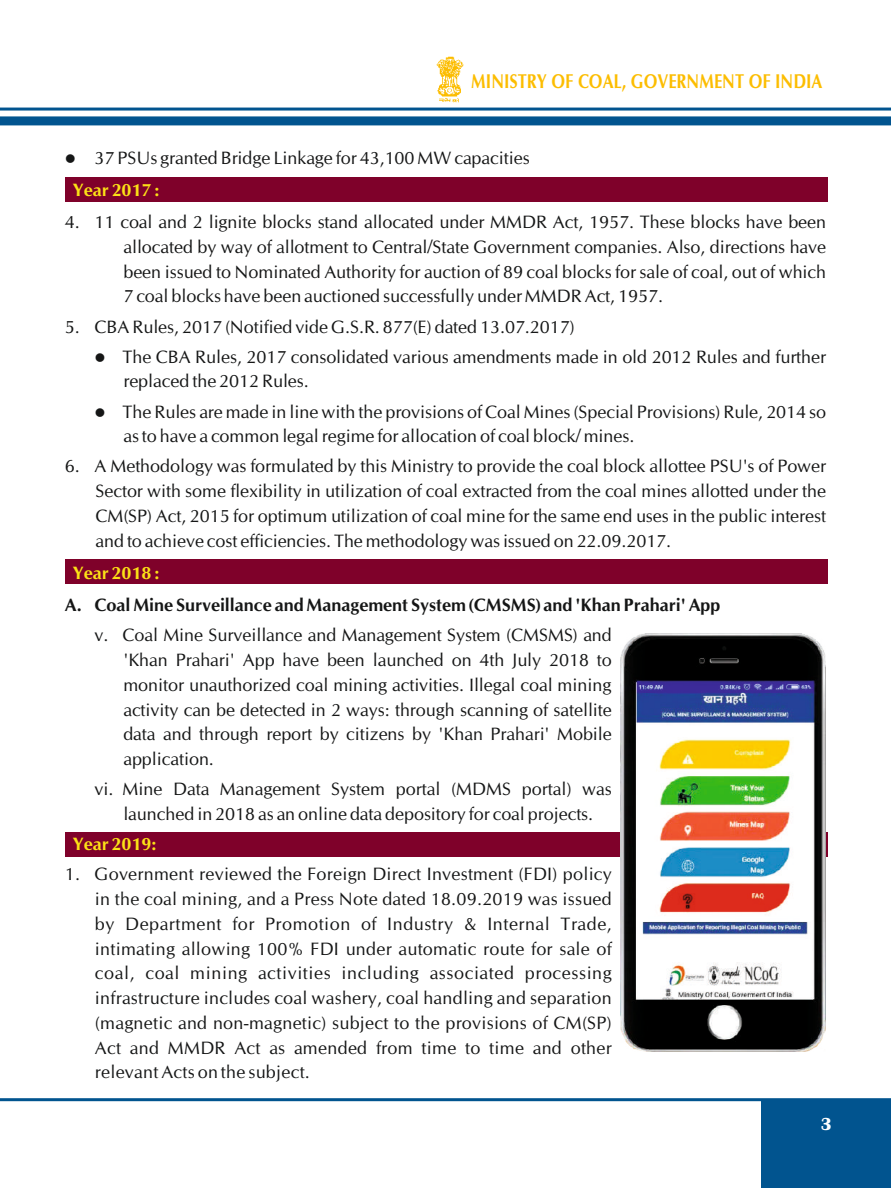
<style>
.page{position:relative;width:891px;height:1188px;background:#fff}
.page>*{position:absolute;margin:0;border:0;box-sizing:border-box;transform-origin:0 0}
.t1{font:700 19.95px "CG Omega";color:#fcbd00;scale:.82 1}
.t2{font:18px/24.8px "CG Omega";color:#151616;text-align:justify}
.t3{font:700 18px "CG Omega";color:#151616}
.t4{font:700 18px "CG Omega";color:#fbe116}
.t5{font:700 18px "Britannic";color:#fff}
.s1{font-weight:700;color:#fbe116}
</style>
<div class="page">
<div style="left:65px;top:832px;width:762px;height:24px;background:#7f012a"></div>
<div style="left:65px;top:559px;width:762px;height:25px;background:#7f012a"></div>
<div style="left:65px;top:177px;width:763px;height:25px;background:#7f012a"></div>
<div style="left:762px;top:1100px;width:129px;height:88px;background:#01548f"></div>
<div style="left:0;top:116px;width:891px;height:9px;background:#01548f"></div>
<hr style="left:0;top:108px;width:891px;height:3px;background:#01548f">
<hr style="left:0;top:1098px;width:891px;height:3px;background:#01548f">
<img style="left:437px;top:56px;width:26px;height:47px">
<img style="left:620px;top:634px;width:206px;height:417px">
<p class="t1" style="left:471px;top:73px;width:430px">MINISTRY OF COAL, GOVERNMENT OF INDIA</p>
<p class="t2" style="left:73px;top:143px;width:458px;line-height:32.2px;text-indent:-8px">● 37 PSUs granted Bridge Linkage for 43,100 MW capacities<br><span class="s1">Year 2017 :</span></p>
<p class="t2" style="left:123px;top:211px;width:704px;text-indent:-58px">4. 11 coal and 2 lignite blocks stand allocated under MMDR Act, 1957. These blocks have been allocated by way of allotment to Central/State Government companies. Also, directions have been issued to Nominated Authority for auction of 89 coal blocks for sale of coal, out of which 7 coal blocks have been auctioned successfully under MMDR Act, 1957.</p>
<p class="t2" style="left:65px;top:315px;width:511px">5. CBA Rules, 2017 (Notified vide G.S.R. 877(E) dated 13.07.2017)</p>
<p class="t2" style="left:123px;top:345px;width:704px;text-indent:-29px">● The CBA Rules, 2017 consolidated various amendments made in old 2012 Rules and further replaced the 2012 Rules.</p>
<p class="t2" style="left:123px;top:400px;width:704px;text-indent:-29px">● The Rules are made in line with the provisions of Coal Mines (Special Provisions) Rule, 2014 so as to have a common legal regime for allocation of coal block/ mines.</p>
<p class="t2" style="left:95px;top:455px;width:732px;text-indent:-31px">6. A Methodology was formulated by this Ministry to provide the coal block allottee PSU's of Power Sector with some flexibility in utilization of coal extracted from the coal mines allotted under the CM(SP) Act, 2015 for optimum utilization of coal mine for the same end uses in the public interest and to achieve cost efficiencies. The methodology was issued on 22.09.2017.</p>
<p class="t4" style="left:73px;top:566px;width:88px">Year 2018 :</p>
<p class="t3" style="left:65px;top:598px;width:657px">A. Coal Mine Surveillance and Management System (CMSMS) and 'Khan Prahari' App</p>
<p class="t2" style="left:123px;top:624px;width:490px;text-indent:-29px">v. Coal Mine Surveillance and Management System (CMSMS) and 'Khan Prahari' App have been launched on 4th July 2018 to monitor unauthorized coal mining activities. Illegal coal mining activity can be detected in 2 ways: through scanning of satellite data and through report by citizens by 'Khan Prahari' Mobile application.</p>
<p class="t2" style="left:95px;top:778px;width:519px;text-align:center">vi. Mine Data Management System portal (MDMS portal) was launched in 2018 as an online data depository for coal projects.</p>
<p class="t4" style="left:73px;top:837px;width:85px">Year 2019:</p>
<p class="t2" style="left:95px;top:863px;width:518px;text-indent:-30px">1. Government reviewed the Foreign Direct Investment (FDI) policy in the coal mining, and a Press Note dated 18.09.2019 was issued by Department for Promotion of Industry &amp; Internal Trade, intimating allowing 100% FDI under automatic route for sale of coal, coal mining activities including associated processing infrastructure includes coal washery, coal handling and separation (magnetic and non-magnetic) subject to the provisions of CM(SP)<br>Act and MMDR Act as amended from time to time and other relevant Acts on the subject.</p>
<p class="t5" style="left:821px;top:1118px;width:13px">3</p>
</div>
